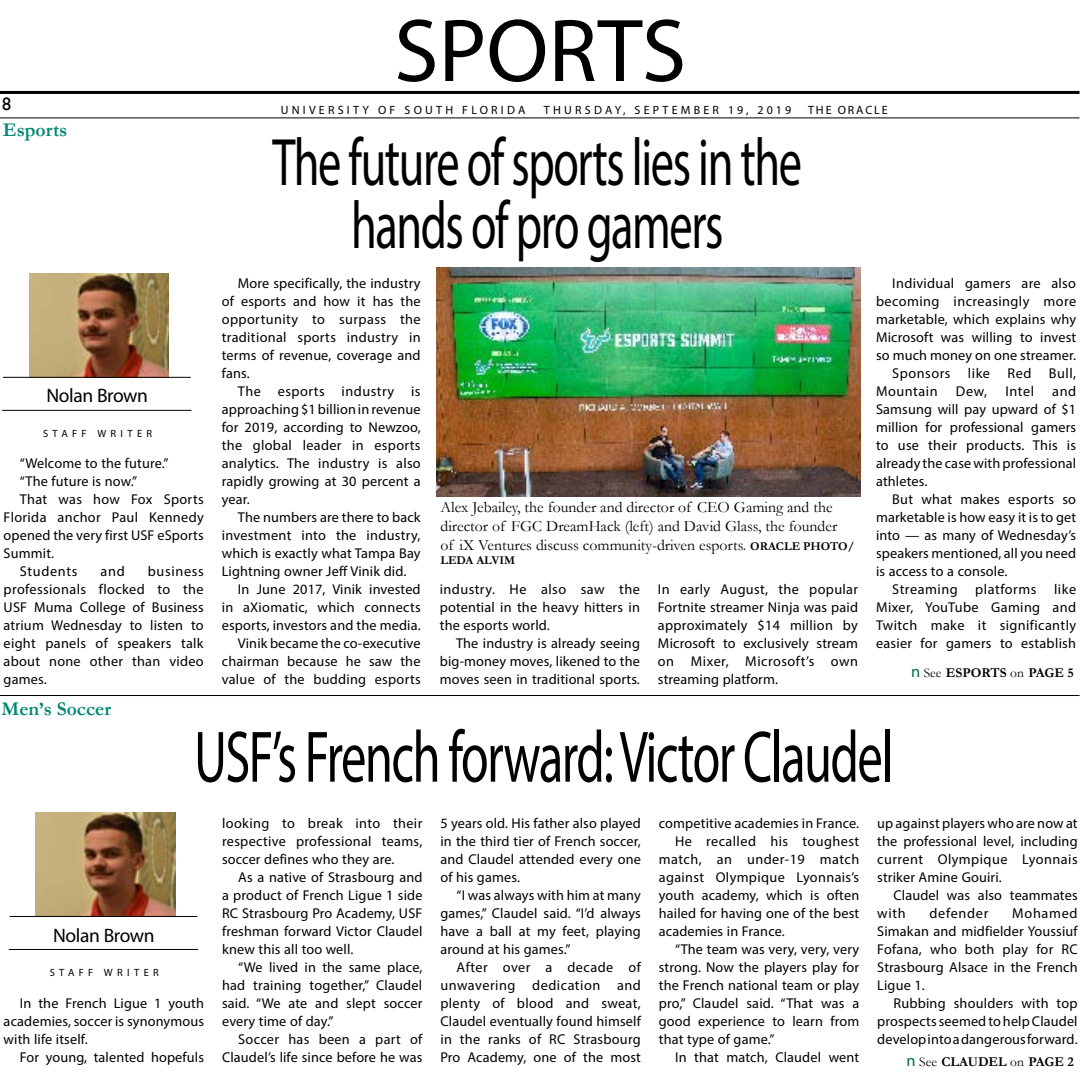
<style>
.page{position:relative;width:1080px;height:1080px;background:#fff}
.page>*{position:absolute;margin:0;border:0;box-sizing:border-box;transform-origin:0 0}
.t1{font:90px "Myriad Pro";color:#000}
.t2{font:73.5px "Myriad Pro";letter-spacing:-.03em;color:#000;scale:.69 1}
.t3{font:67.5px/63px "Myriad Pro";letter-spacing:-.03em;color:#000;text-align:center;scale:.69 1}
.t4{font:19.5px "Myriad Pro";letter-spacing:-.02em;color:#000}
.t5{font:700 19.5px "Garamond";color:#008872}
.t6{font:18px "Gill Sans";color:#000}
.t7{font:15.75px/18.9px "Garamond";color:#000}
.t8{font:14.25px/18px "Myriad Pro";letter-spacing:.01em;color:#000;text-align:justify}
.t9{font:14.25px "Myriad Pro";letter-spacing:.03em;color:#000}
.t10{font:14.25px "Myriad Pro";letter-spacing:.035em;color:#000}
.t11{font:14.25px "Myriad Pro";letter-spacing:.045em;color:#000}
.t12{font:14.25px "Myriad Pro";letter-spacing:.04em;color:#000}
.t13{font:14.25px "Myriad Pro";letter-spacing:.05em;color:#000}
.t14{font:700 13.5px "Garamond";color:#000}
.t15{font:12px "Myriad Pro";letter-spacing:.27em;color:#000}
.t16{font:12px "Myriad Pro";letter-spacing:.16em;color:#000}
.t17{font:700 12px "Garamond";color:#000}
.t18{font:10.5px "Myriad Pro";letter-spacing:.415em;color:#000}
.s1{font-weight:700;font-size:12px}
.s2{font-family:"Myriad Pro";font-weight:400;font-size:16.5px;color:#006f53}
.s3{font-weight:400}
</style>
<div class="page">
<hr style="left:0;top:91px;width:1080px;height:3px;background:#000">
<hr style="left:0;top:118px;width:1080px;height:1px;background:#000">
<img style="left:436px;top:268px;width:424px;height:229px">
<img style="left:29px;top:273px;width:140px;height:104px">
<hr style="left:3px;top:377px;width:188px;height:1px;background:#000">
<hr style="left:2px;top:410px;width:189px;height:1px;background:#000">
<hr style="left:0;top:695px;width:1080px;height:1px;background:#000">
<img style="left:36px;top:812px;width:139px;height:104px">
<hr style="left:10px;top:916px;width:187px;height:1px;background:#000">
<hr style="left:9px;top:949px;width:189px;height:1px;background:#000">
<h1 class="t1" style="left:394px;top:-5px;width:286px">SPORTS</h1>
<p class="t15" style="left:281px;top:103px;width:246px">UNIVERSITY OF SOUTH FLORIDA</p>
<p class="t15" style="left:536px;top:103px;width:257px"><sup>●</sup> THURSDAY, SEPTEMBER 19, 2019</p>
<p class="t6" style="left:2px;top:94px;width:10px">8</p>
<p class="t16" style="left:800px;top:103px;width:89px"><sup>●</sup> THE ORACLE</p>
<h3 class="t3" style="left:272px;top:130px;width:769px">The future of sports lies in the hands of pro gamers</h3>
<h3 class="t5" style="left:3px;top:116px;width:66px">Esports</h3>
<h3 class="t4" style="left:46px;top:383px;width:103px">Nolan Brown</h3>
<p class="t18" style="left:43px;top:427px;width:111px">STAFF WRITER</p>
<p class="t8" style="left:20px;top:454px;width:150px">“Welcome to the future.”</p>
<p class="t8" style="left:20px;top:472px;width:119px">“The future is now.”</p>
<p class="t8" style="left:20px;top:490px;width:185px">That was how Fox Sports</p>
<p class="t8" style="left:4px;top:508px;width:202px">Florida anchor Paul Kennedy</p>
<p class="t8" style="left:4px;top:526px;width:202px">opened the very first USF eSports</p>
<p class="t8" style="left:4px;top:544px;width:52px">Summit.</p>
<p class="t11" style="left:20px;top:562px;width:59px">Students</p>
<p class="t8" style="left:101px;top:562px;width:26px">and</p>
<p class="t8" style="left:4px;top:562px;width:202px;text-indent:144px">business professionals flocked to the USF Muma College of Business atrium Wednesday to listen to eight panels of speakers talk about none other than video games.</p>
<h3 class="t5" style="left:2px;top:695px;width:111px">Men’s Soccer</h3>
<p class="t8" style="left:222px;top:274px;width:200px;text-indent:16px">More specifically, the industry of esports and how it has the opportunity to surpass the traditional sports industry in terms of revenue, coverage and fans.</p>
<p class="t8" style="left:222px;top:382px;width:201px;text-indent:16px">The esports industry is approaching $1 billion in revenue for 2019, according to Newzoo, the global leader in esports analytics. The industry is also rapidly growing at 30 percent a year.</p>
<p class="t8" style="left:222px;top:508px;width:200px;text-indent:16px">The numbers are there to back investment into the industry, which is exactly what Tampa Bay Lightning owner Jeff Vinik did.</p>
<p class="t8" style="left:222px;top:580px;width:200px;text-align:right">In June 2017, Vinik invested<br>in aXiomatic, which connects esports, investors and the media.<br>Vinik became the co-executive chairman because he saw the value of the budding esports</p>
<p class="t8" style="left:440px;top:580px;width:202px">industry. He also saw the potential in the heavy hitters in the esports world.</p>
<p class="t7" style="left:440px;top:497px;width:415px">Alex Jebailey, the founder and director of CEO Gaming and the director of FGC DreamHack (left) and David Glass, the founder<br>of iX Ventures discuss community-driven esports. <span class="s1">ORACLE PHOTO/</span></p>
<p class="t17" style="left:440px;top:552px;width:76px">LEDA ALVIM</p>
<p class="t8" style="left:658px;top:580px;width:202px">In early August, the popular Fortnite streamer Ninja was paid approximately $14 million by Microsoft to exclusively stream on Mixer, Microsoft’s own streaming platform.</p>
<p class="t8" style="left:440px;top:634px;width:202px;text-indent:16px">The industry is already seeing big-money moves, likened to the moves seen in traditional sports.</p>
<p class="t8" style="left:892px;top:274px;width:185px">Individual gamers are also</p>
<p class="t9" style="left:876px;top:292px;width:202px">becoming increasingly more</p>
<p class="t8" style="left:876px;top:310px;width:202px">marketable, which explains why</p>
<p class="t8" style="left:876px;top:328px;width:202px">Microsoft was willing to invest</p>
<p class="t8" style="left:876px;top:346px;width:202px">so much money on one streamer.</p>
<p class="t10" style="left:892px;top:364px;width:185px">Sponsors like Red Bull,</p>
<p class="t12" style="left:876px;top:382px;width:63px">Mountain</p>
<p class="t8" style="left:956px;top:382px;width:33px">Dew,</p>
<p class="t8" style="left:1005px;top:382px;width:30px">Intel</p>
<p class="t8" style="left:876px;top:382px;width:202px;text-indent:176px">and Samsung will pay upward of $1 million for professional gamers to use their products. This is already the case with professional athletes.</p>
<p class="t8" style="left:876px;top:490px;width:202px;text-indent:16px">But what makes esports so marketable is how easy it is to get into — as many of Wednesday’s speakers mentioned, all you need is access to a console.</p>
<p class="t8" style="left:876px;top:580px;width:202px;text-indent:16px">Streaming platforms like Mixer, YouTube Gaming and Twitch make it significantly easier for gamers to establish</p>
<p class="t14" style="left:911px;top:664px;width:164px"><span class="s2">n</span> <span class="s3">See</span> ESPORTS <span class="s3">on</span> PAGE 5</p>
<h2 class="t2" style="left:194px;top:712px;width:1015px">USF’s French forward: Victor Claudel</h2>
<h3 class="t4" style="left:53px;top:923px;width:103px">Nolan Brown</h3>
<p class="t18" style="left:50px;top:966px;width:111px">STAFF WRITER</p>
<p class="t8" style="left:4px;top:994px;width:202px;text-indent:16px">In the French Ligue 1 youth academies, soccer is synonymous with life itself.</p>
<p class="t8" style="left:20px;top:1048px;width:186px">For young, talented hopefuls</p>
<p class="t8" style="left:222px;top:814px;width:202px">looking to break into their respective professional teams, soccer defines who they are.</p>
<p class="t8" style="left:222px;top:868px;width:202px;text-indent:16px">As a native of Strasbourg and a product of French Ligue 1 side RC Strasbourg Pro Academy, USF freshman forward Victor Claudel knew this all too well.</p>
<p class="t8" style="left:222px;top:958px;width:202px;text-indent:16px">“We lived in the same place, had training together,” Claudel said. “We ate and slept soccer every time of day.”</p>
<p class="t8" style="left:222px;top:1030px;width:202px;text-align:right">Soccer has been a part of<br>Claudel’s life since before he was</p>
<p class="t8" style="left:440px;top:814px;width:202px">5 years old. His father also played in the third tier of French soccer, and Claudel attended every one of his games.</p>
<p class="t8" style="left:440px;top:886px;width:202px;text-indent:16px">“I was always with him at many games,” Claudel said. “I’d always have a ball at my feet, playing around at his games.”</p>
<p class="t8" style="left:440px;top:958px;width:202px;text-indent:16px">After over a decade of unwavering dedication and plenty of blood and sweat, Claudel eventually found himself in the ranks of RC Strasbourg Pro Academy, one of the most</p>
<p class="t8" style="left:659px;top:814px;width:202px">competitive academies in France.</p>
<p class="t9" style="left:675px;top:832px;width:186px">He recalled his toughest</p>
<p class="t9" style="left:659px;top:850px;width:202px">match, an under-19 match</p>
<p class="t8" style="left:659px;top:868px;width:202px">against Olympique Lyonnais’s</p>
<p class="t8" style="left:659px;top:886px;width:202px">youth academy, which is often</p>
<p class="t8" style="left:659px;top:904px;width:202px">hailed for having one of the best</p>
<p class="t8" style="left:659px;top:922px;width:128px">academies in France.</p>
<p class="t8" style="left:675px;top:940px;width:186px">“The team was very, very, very</p>
<p class="t8" style="left:659px;top:958px;width:202px">strong. Now the players play for</p>
<p class="t8" style="left:659px;top:976px;width:202px">the French national team or play</p>
<p class="t8" style="left:659px;top:994px;width:202px">pro,” Claudel said. “That was a</p>
<p class="t8" style="left:659px;top:1012px;width:202px">good experience to learn from</p>
<p class="t8" style="left:659px;top:1030px;width:117px">that type of game.”</p>
<p class="t8" style="left:675px;top:1048px;width:186px">In that match, Claudel went</p>
<p class="t8" style="left:877px;top:814px;width:202px">up against players who are now at the professional level, including current Olympique Lyonnais striker Amine Gouiri.</p>
<p class="t8" style="left:877px;top:886px;width:202px;text-indent:16px">Claudel was also teammates with</p>
<p class="t13" style="left:930px;top:904px;width:60px">defender</p>
<p class="t8" style="left:877px;top:904px;width:202px;text-indent:135px">Mohamed Simakan and midfielder Youssiuf Fofana, who both play for RC Strasbourg Alsace in the French Ligue 1.</p>
<p class="t8" style="left:877px;top:994px;width:202px;text-indent:16px">Rubbing shoulders with top prospects seemed to help Claudel develop into a dangerous forward.</p>
<p class="t14" style="left:907px;top:1053px;width:169px"><span class="s2">n</span> <span class="s3">See</span> CLAUDEL <span class="s3">on</span> PAGE 2</p>
</div>
